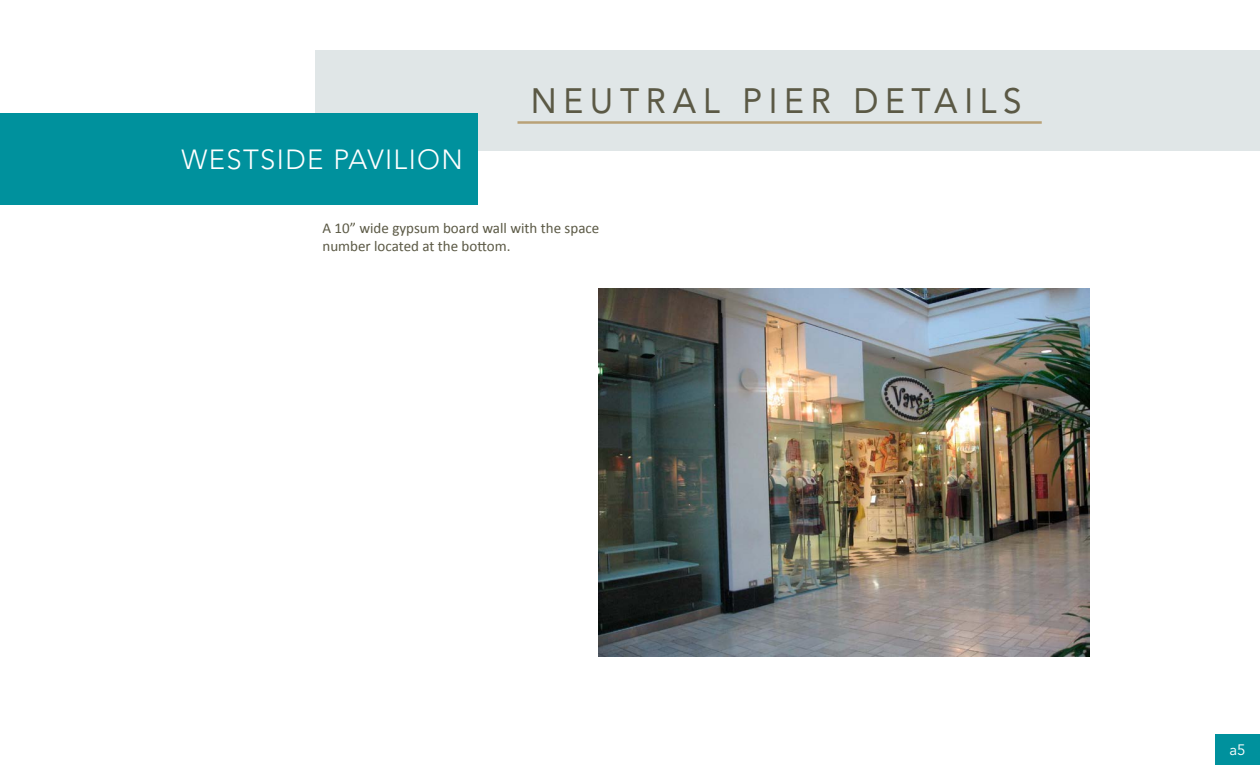
<style>
.page{position:relative;width:1260px;height:765px;background:#fff}
.page>*{position:absolute;margin:0;border:0;box-sizing:border-box;transform-origin:0 0}
.t1{font:35px "Avenir LT Std";letter-spacing:.2em;color:#5b5945;scale:.95 1}
.t2{font:300 27.5px "Avenir LT Std";letter-spacing:.05em;color:#fff}
.t3{font:15px/18px "Calibri";color:#5b5945}
.t4{font:15px "Avenir LT Std";color:#fff}
</style>
<div class="page">
<img style="left:598px;top:289px;width:491px;height:367px">
<div style="left:315px;top:50px;width:945px;height:101px;background:#e0e6e7"></div>
<div style="left:1215px;top:734px;width:45px;height:31px;background:#00919d"></div>
<div style="left:0;top:114px;width:477px;height:91px;background:#00919d"></div>
<hr style="left:518px;top:121px;width:524px;height:3px;background:#b9a177">
<h2 class="t2" style="left:181px;top:143px;width:283px">WESTSIDE PAVILION</h2>
<h1 class="t1" style="left:531px;top:80px;width:518px">NEUTRAL PIER DETAILS</h1>
<p class="t3" style="left:322px;top:219px;width:278px">A 10” wide gypsum board wall with the space number located at the bottom.</p>
<p class="t4" style="left:1229px;top:741px;width:18px">a5</p>
</div>
